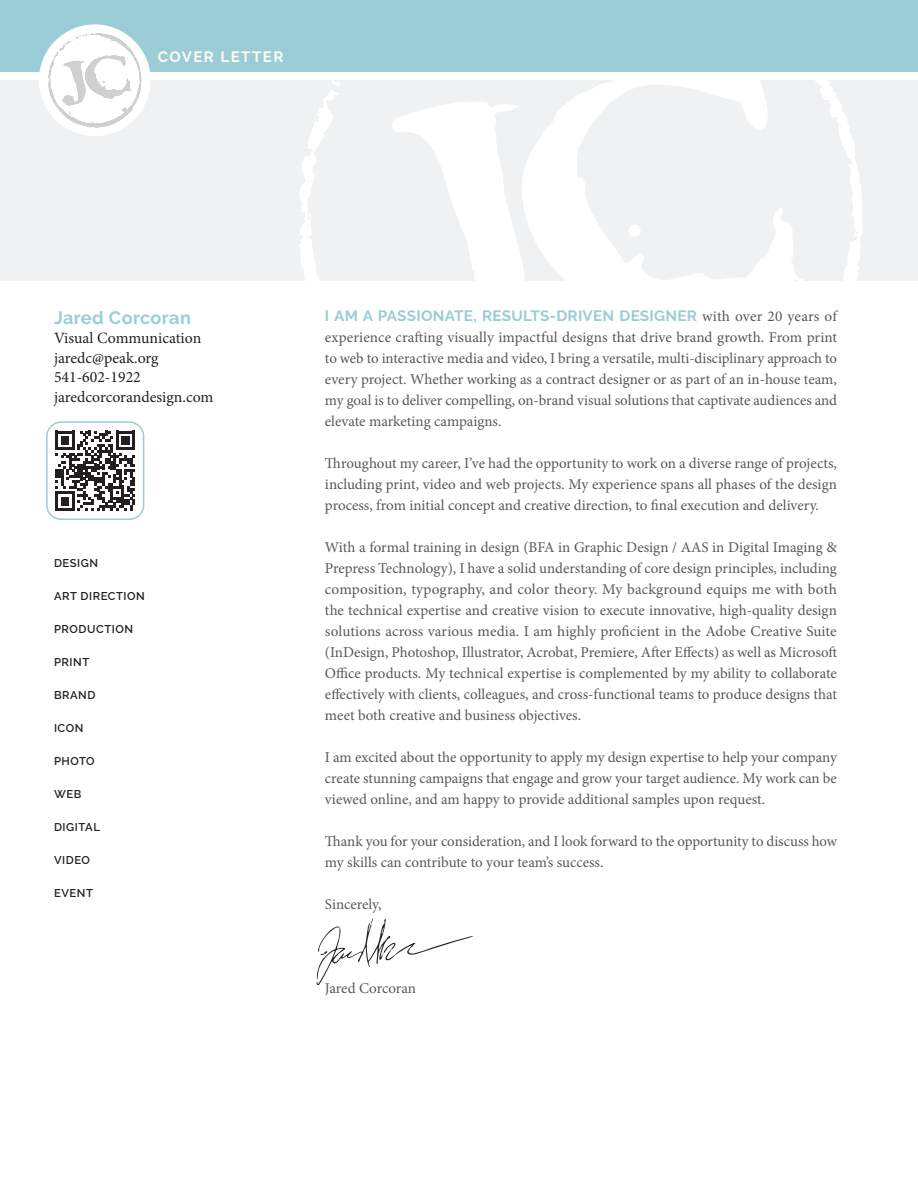
<style>
.page{position:relative;width:918px;height:1188px;background:#fff}
.page>*{position:absolute;margin:0;border:0;box-sizing:border-box;transform-origin:0 0}
.t1{font:700 18px "Raleway";letter-spacing:.025em;color:#9bcdd6}
.t2{font:15.75px/19.5px "Minion Pro";color:#231f20}
.t3{font:15px/21px "Minion Pro";letter-spacing:-.005em;color:#57585a;text-align:justify}
.t4{font:700 15px "Raleway";letter-spacing:.1em;color:#fffaf1}
.t5{font:600 11.25px "Raleway";letter-spacing:.05em;color:#231f20}
.s1{font-family:"Raleway";font-weight:700;color:#9bcdd6}
</style>
<div class="page">
<div style="left:0;top:80px;width:918px;height:201px;background:#f0f1f2"></div>
<svg style="left:297px;top:71px;width:566px;height:210px"></svg>
<div style="left:0;top:0;width:918px;height:71px;background:#9bcdd6"></div>
<div style="left:39px;top:24px;width:112px;height:112px;background:#fff;border-radius:50%"></div>
<svg style="left:48px;top:32px;width:93px;height:96px"></svg>
<svg style="left:316px;top:918px;width:157px;height:68px"></svg>
<div style="left:46px;top:421px;width:98px;height:99px;border:2px solid #9bcdd6;border-radius:14px"></div>
<svg style="left:55px;top:431px;width:80px;height:80px"></svg>
<p class="t4" style="left:158px;top:48px;width:127px">COVER LETTER</p>
<p class="t1" style="left:54px;top:307px;width:138px">Jared Corcoran</p>
<p class="t2" style="left:54px;top:328px;width:161px">Visual Communication jaredc@peak.org<br>541-602-1922 jaredcorcorandesign.com</p>
<p class="t5" style="left:54px;top:557px;width:46px">DESIGN</p>
<p class="t5" style="left:54px;top:590px;width:92px">ART DIRECTION</p>
<p class="t5" style="left:54px;top:623px;width:81px">PRODUCTION</p>
<p class="t5" style="left:54px;top:656px;width:37px">PRINT</p>
<p class="t5" style="left:54px;top:689px;width:43px">BRAND</p>
<p class="t5" style="left:54px;top:722px;width:31px">ICON</p>
<p class="t5" style="left:54px;top:755px;width:42px">PHOTO</p>
<p class="t5" style="left:54px;top:788px;width:29px">WEB</p>
<p class="t5" style="left:54px;top:821px;width:47px">DIGITAL</p>
<p class="t5" style="left:54px;top:854px;width:38px">VIDEO</p>
<p class="t5" style="left:54px;top:887px;width:41px">EVENT</p>
<p class="t3" style="left:325px;top:306px;width:514px"><span class="s1">I AM A PASSIONATE, RESULTS-DRIVEN DESIGNER</span> with over 20 years of experience crafting visually impactful designs that drive brand growth. From print to web to interactive media and video, I bring a versatile, multi-disciplinary approach to every project. Whether working as a contract designer or as part of an in-house team, my goal is to deliver compelling, on-brand visual solutions that captivate audiences and elevate marketing campaigns.</p>
<p class="t3" style="left:325px;top:453px;width:513px">Throughout my career, I’ve had the opportunity to work on a diverse range of projects, including print, video and web projects. My experience spans all phases of the design process, from initial concept and creative direction, to final execution and delivery.</p>
<p class="t3" style="left:325px;top:537px;width:514px">With a formal training in design (BFA in Graphic Design / AAS in Digital Imaging &amp; Prepress Technology), I have a solid understanding of core design principles, including composition, typography, and color theory. My background equips me with both the technical expertise and creative vision to execute innovative, high-quality design solutions across various media. I am highly proficient in the Adobe Creative Suite (InDesign, Photoshop, Illustrator, Acrobat, Premiere, After Effects) as well as Microsoft Office products. My technical expertise is complemented by my ability to collaborate effectively with clients, colleagues, and cross-functional teams to produce designs that meet both creative and business objectives.</p>
<p class="t3" style="left:325px;top:747px;width:514px">I am excited about the opportunity to apply my design expertise to help your company create stunning campaigns that engage and grow your target audience. My work can be viewed online, and am happy to provide additional samples upon request.</p>
<p class="t3" style="left:325px;top:831px;width:514px">Thank you for your consideration, and I look forward to the opportunity to discuss how my skills can contribute to your team’s success.</p>
<p class="t3" style="left:325px;top:894px;width:58px">Sincerely,</p>
<p class="t3" style="left:325px;top:978px;width:93px">Jared Corcoran</p>
</div>
